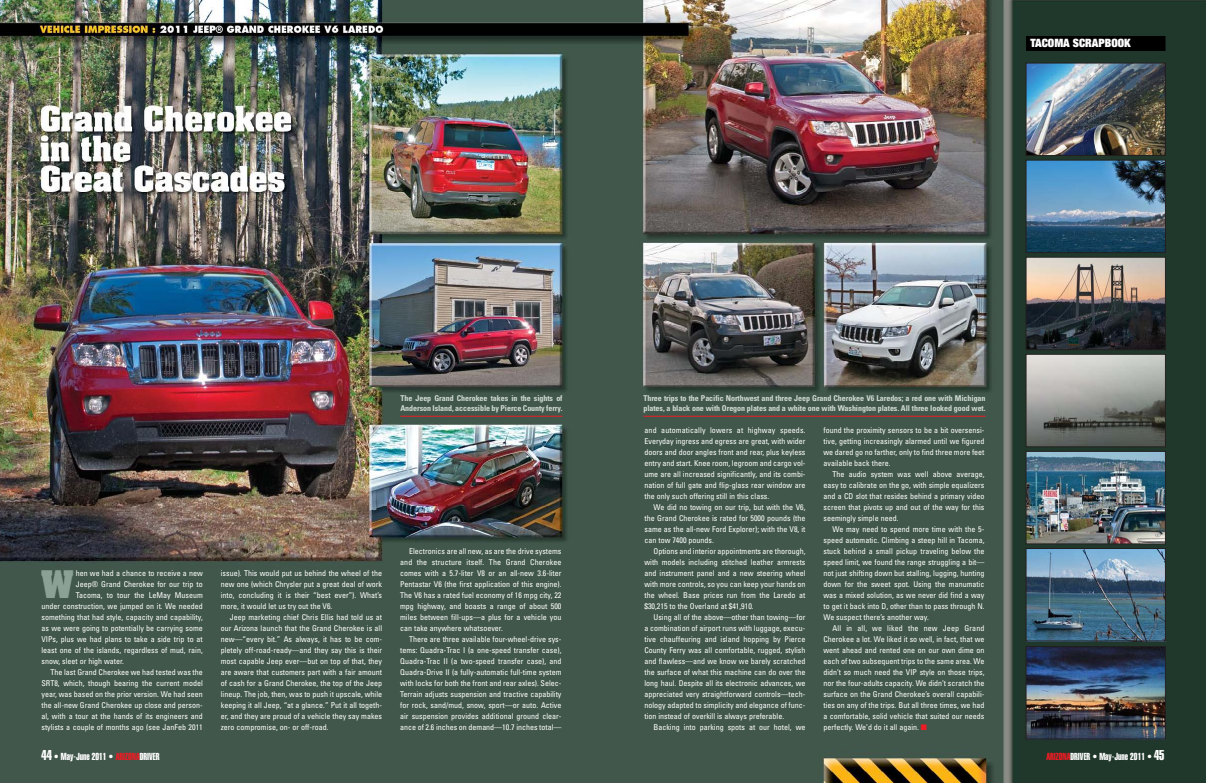
<style>
.page{position:relative;width:1206px;height:783px;background:#fff}
.page>*{position:absolute;margin:0;border:0;box-sizing:border-box;transform-origin:0 0}
.t1{font:700 32.4px "Aachen";color:#8ba195}
.t2{font:900 expanded 11.5px "Helvetica Neue";color:#fff}
.t3{font:10px "Helvetica Extra Compressed";color:#fff}
.t4{font:condensed 8px/11px "Univers";color:#fff;text-align:justify}
.t5{font:700 condensed 8px/10px "Univers";letter-spacing:-.01em;color:#d1dbd4}
.s1{font-size:14px}
.s2{color:#ed1c24}
</style>
<div class="page">
<img style="left:0;top:0;width:603px;height:783px">
<img style="left:603px;top:0;width:603px;height:783px">
<div style="left:1026px;top:36px;width:140px;height:15px;background:#010000"></div>
<img style="left:1028px;top:65px;width:136px;height:89px">
<div style="left:1026px;top:63px;width:140px;height:93px;border:1px solid #231f20"></div>
<img style="left:1028px;top:162px;width:136px;height:89px">
<div style="left:1026px;top:160px;width:140px;height:93px;border:1px solid #231f20"></div>
<img style="left:1028px;top:259px;width:136px;height:89px">
<div style="left:1026px;top:257px;width:140px;height:93px;border:1px solid #231f20"></div>
<img style="left:1028px;top:356px;width:136px;height:89px">
<div style="left:1026px;top:354px;width:140px;height:93px;border:1px solid #231f20"></div>
<img style="left:1028px;top:453px;width:136px;height:89px">
<div style="left:1026px;top:451px;width:140px;height:93px;border:1px solid #231f20"></div>
<img style="left:1028px;top:550px;width:136px;height:89px">
<div style="left:1026px;top:548px;width:140px;height:93px;border:1px solid #231f20"></div>
<img style="left:1028px;top:648px;width:135px;height:89px">
<div style="left:1026px;top:646px;width:139px;height:93px;border:1px solid #231f20"></div>
<hr style="left:644px;top:416px;width:342px;height:1px;background:#ed1c24">
<hr style="left:400px;top:416px;width:162px;height:1px;background:#ed1c24">
<h2 class="t2" style="left:1031px;top:39px;width:102px">TACOMA SCRAPBOOK</h2>
<p class="t5" style="left:400px;top:394px;width:164px">The Jeep Grand Cherokee takes in the sights of<br>Anderson Island, accessible by Pierce County ferry.</p>
<h1 class="t1" style="left:41px;top:570px;width:34px">W</h1>
<p class="t4" style="left:76px;top:568px;width:129px">hen we had a chance to receive a new</p>
<p class="t4" style="left:76px;top:579px;width:129px">Jeep® Grand Cherokee for our trip to</p>
<p class="t4" style="left:76px;top:590px;width:129px">Tacoma, to tour the LeMay Museum</p>
<p class="t4" style="left:42px;top:601px;width:163px">under construction, we jumped on it. We needed</p>
<p class="t4" style="left:42px;top:612px;width:163px">something that had style, capacity and capability,</p>
<p class="t4" style="left:42px;top:623px;width:163px">as we were going to potentially be carrying some</p>
<p class="t4" style="left:42px;top:634px;width:163px">VIPs, plus we had plans to take a side trip to at</p>
<p class="t4" style="left:42px;top:645px;width:163px">least one of the islands, regardless of mud, rain,</p>
<p class="t4" style="left:42px;top:656px;width:84px">snow, sleet or high water.</p>
<p class="t4" style="left:51px;top:667px;width:154px">The last Grand Cherokee we had tested was the</p>
<p class="t4" style="left:42px;top:678px;width:163px">SRT8, which, though bearing the current model</p>
<p class="t4" style="left:42px;top:689px;width:163px">year, was based on the prior version. We had seen</p>
<p class="t4" style="left:42px;top:700px;width:163px">the all-new Grand Cherokee up close and person-</p>
<p class="t4" style="left:42px;top:711px;width:163px">al, with a tour at the hands of its engineers and</p>
<p class="t4" style="left:42px;top:722px;width:163px">stylists a couple of months ago (see JanFeb 2011</p>
<p class="t3" style="left:42px;top:753px;width:120px"><span class="s1">44</span> • May-June 2011 • <span class="s2">ARIZONA</span>DRIVER</p>
<p class="t4" style="left:221px;top:568px;width:163px">issue). This would put us behind the wheel of the new one (which Chrysler put a great deal of work into, concluding it is their “best ever”). What’s more, it would let us try out the V6.</p>
<p class="t4" style="left:221px;top:612px;width:163px;text-indent:9px">Jeep marketing chief Chris Ellis had told us at our Arizona launch that the Grand Cherokee is all new—“every bit.” As always, it has to be com&shy;pletely off-road-ready—and they say this is their most capable Jeep ever—but on top of that, they are aware that customers part with a fair amount of cash for a Grand Cherokee, the top of the Jeep lineup. The job, then, was to push it upscale, while keeping it all Jeep, “at a glance.” Put it all togeth&shy;er, and they are proud of a vehicle they say makes zero compromise, on- or off-road.</p>
<p class="t4" style="left:400px;top:546px;width:163px;text-indent:9px">Electronics are all new, as are the drive systems and the structure itself. The Grand Cherokee comes with a 5.7-liter V8 or an all-new 3.6-liter Pentastar V6 (the first application of this engine).<br>The V6 has a rated fuel economy of 16 mpg city, 22 mpg highway, and boasts a range of about 500 miles between fill-ups—a plus for a vehicle you can take anywhere whatsoever.</p>
<p class="t4" style="left:400px;top:634px;width:163px;text-indent:9px">There are three available four-wheel-drive sys&shy;tems: Quadra-Trac I (a one-speed transfer case), Quadra-Trac II (a two-speed transfer case), and Quadra-Drive II (a fully-automatic full-time system with locks for both the front and rear axles). Selec-Terrain adjusts suspension and tractive capability for rock, sand/mud, snow, sport—or auto. Active air suspension provides additional ground clear&shy;ance of 2.6 inches on demand —10.7 inches total—</p>
<p class="t5" style="left:644px;top:394px;width:344px">Three trips to the Pacific Northwest and three Jeep Grand Cherokee V6 Laredos; a red one with Michigan plates, a black one with Oregon plates and a white one with Washington plates. All three looked good wet.</p>
<p class="t4" style="left:644px;top:425px;width:163px">and automatically lowers at highway speeds.<br>Everyday ingress and egress are great, with wider doors and door angles front and rear, plus keyless entry and start. Knee room, legroom and cargo vol&shy;ume are all increased significantly, and its combi&shy;nation of full gate and flip-glass rear window are the only such offering still in this class.</p>
<p class="t4" style="left:644px;top:502px;width:162px;text-indent:9px">We did no towing on our trip, but with the V6, the Grand Cherokee is rated for 5000 pounds (the same as the all-new Ford Explorer); with the V8, it can tow 7400 pounds.</p>
<p class="t4" style="left:644px;top:546px;width:163px;text-indent:9px">Options and interior appointments are thorough, with models including stitched leather armrests and instrument panel and a new steer ing wheel with more controls, so you can keep your hands on the wheel. Base prices run from the Laredo at $30,215 to the Overland at $41,910.</p>
<p class="t4" style="left:644px;top:612px;width:163px;text-indent:9px">Using all of the above—other than towing—for a combination of airport runs with luggage, execu&shy;tive chauffeuring and island hopping by Pierce County Ferry was all comfortable, rugged, stylish and flawless—and we know we barely scratched the surface of what this machine can do over the long haul. Despite all its electronic advances, we appreciated very straightforward controls—tech&shy;nology adapted to simplicity and elegance of func&shy;tion instead of overkill is always preferable.</p>
<p class="t4" style="left:653px;top:722px;width:153px">Backing into parking spots at our hotel, we</p>
<p class="t4" style="left:823px;top:425px;width:162px">found the proximity sensors to be a bit oversensi&shy;tive, getting increasingly alarmed until we figured we dared go no farther, only to find three more feet available back there.</p>
<p class="t4" style="left:823px;top:469px;width:162px;text-indent:9px">The audio system was well above average, easy to calibrate on the go, with simple equalizers and a CD slot that resides behind a primary video screen that pivots up and out of the way for this seemingly simple need.</p>
<p class="t4" style="left:823px;top:524px;width:162px;text-indent:9px">We may need to spend more time with the 5- speed automatic. Climbing a steep hill in Tacoma, stuck behind a small pickup traveling below the speed limit, we found the range struggling a bit— not just shifting down but stalling, lugging, hunting down for the sweet spot. Using the manumatic was a mixed solution, as we never did find a way to get it back into D, other than to pass through N.<br>We suspect there’s another way.</p>
<p class="t4" style="left:823px;top:623px;width:163px;text-indent:9px">All in all, we liked the new Jeep Grand Cherokee a lot. We liked it so well, in fact, that we went ahead and rented one on our own dime on each of two subsequent trips to the same area. We didn’t so much need the VIP style on those trips, nor the four-adults capacity. We didn’t scratch the surface on the Grand Cherokee’s overall capabili&shy;ties on any of the trips. But all three times, we had a comfortable, solid vehicle that suited our needs perfectly. We’d do it all again. <span class="s2">■</span></p>
<p class="t3" style="left:1046px;top:753px;width:120px"><span class="s2">ARIZONA</span>DRIVER • May-June 2011 • <span class="s1">45</span></p>
</div>
